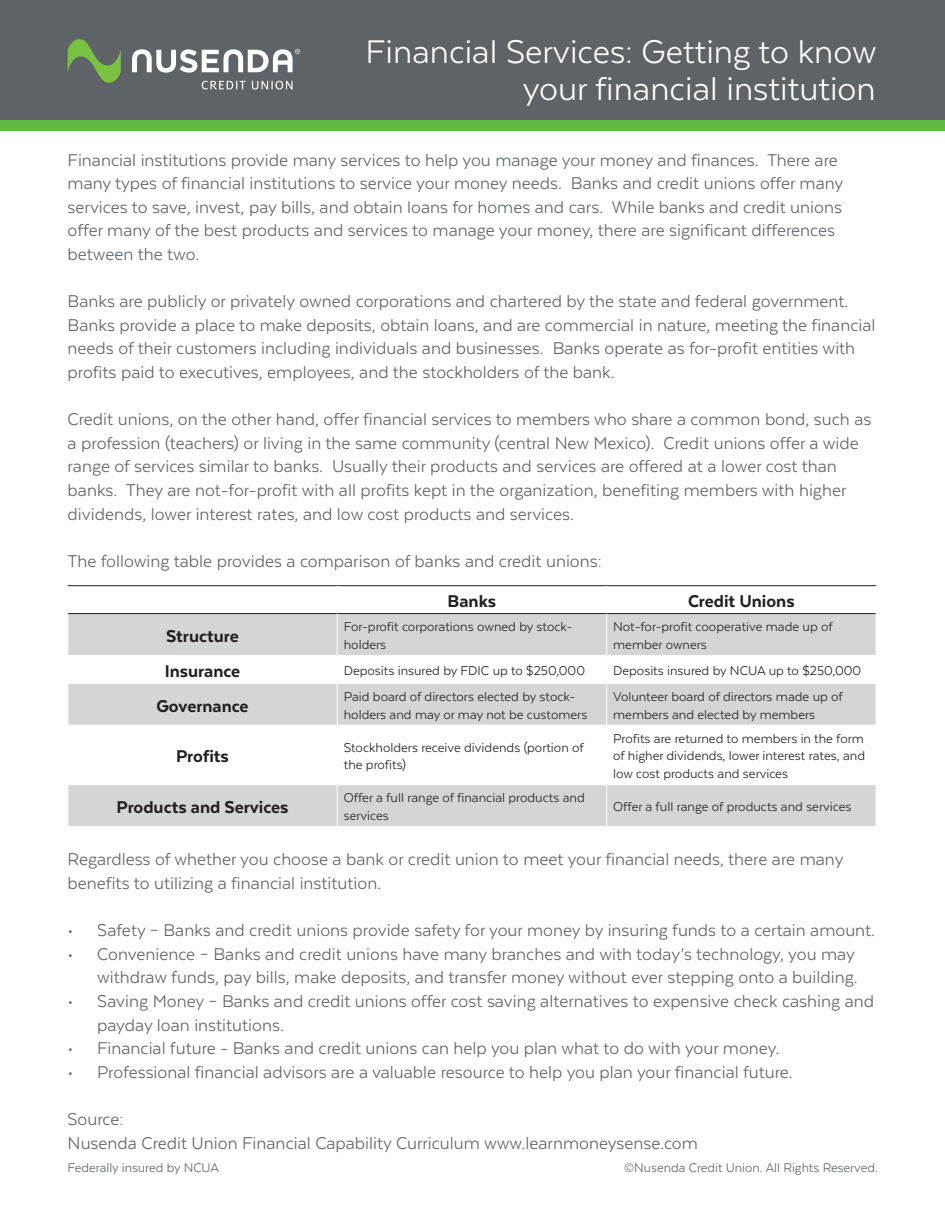
<style>
.page{position:relative;width:945px;height:1215px;background:#fff}
.page>*{position:absolute;margin:0;border:0;box-sizing:border-box;transform-origin:0 0}
.t1{font:37.8px/37.5px "Texta";color:#fff;text-align:right}
.t2{font:19.65px/23.5px "Texta";color:#5e6367}
.t3{font:800 19.65px "Texta";color:#231f20}
.t4{font:14.7px/17.7px "Texta";color:#231f20}
.t5{font:14.55px "Texta";color:#5e6367}
</style>
<div class="page">
<div style="left:0;top:0;width:945px;height:129px;background:#5e6367"></div>
<div style="left:0;top:120px;width:945px;height:10px;background:#60bb46"></div>
<svg style="left:202px;top:81px;width:44px;height:9px"></svg>
<svg style="left:252px;top:81px;width:41px;height:9px"></svg>
<svg style="left:68px;top:39px;width:53px;height:44px"></svg>
<svg style="left:132px;top:49px;width:168px;height:24px"></svg>
<svg style="left:69px;top:614px;width:807px;height:212px;fill:#d4d5d7"></svg>
<hr style="left:337px;top:614px;width:1px;height:41px;background:#fff">
<hr style="left:606px;top:614px;width:1px;height:41px;background:#fff">
<hr style="left:68px;top:655px;width:269px;height:1px;background:#fff">
<hr style="left:337px;top:655px;width:270px;height:1px;background:#fff">
<svg style="left:337px;top:656px;width:1px;height:27px"></svg>
<hr style="left:607px;top:655px;width:269px;height:1px;background:#fff">
<svg style="left:606px;top:656px;width:1px;height:27px"></svg>
<hr style="left:68px;top:683px;width:269px;height:1px;background:#fff">
<hr style="left:337px;top:683px;width:270px;height:1px;background:#fff">
<hr style="left:337px;top:683px;width:1px;height:42px;background:#fff">
<hr style="left:607px;top:683px;width:269px;height:1px;background:#fff">
<hr style="left:606px;top:683px;width:1px;height:42px;background:#fff">
<hr style="left:68px;top:725px;width:269px;height:1px;background:#fff">
<hr style="left:337px;top:725px;width:270px;height:1px;background:#fff">
<hr style="left:337px;top:725px;width:1px;height:60px;background:#fff">
<hr style="left:607px;top:725px;width:269px;height:1px;background:#fff">
<hr style="left:606px;top:725px;width:1px;height:60px;background:#fff">
<hr style="left:68px;top:784px;width:269px;height:1px;background:#fff">
<hr style="left:337px;top:784px;width:270px;height:1px;background:#fff">
<hr style="left:337px;top:785px;width:1px;height:41px;background:#fff">
<hr style="left:607px;top:784px;width:269px;height:1px;background:#fff">
<hr style="left:606px;top:785px;width:1px;height:41px;background:#fff">
<hr style="left:68px;top:585px;width:269px;height:1px;background:#231f20">
<hr style="left:337px;top:585px;width:270px;height:1px;background:#231f20">
<hr style="left:607px;top:585px;width:269px;height:1px;background:#231f20">
<hr style="left:68px;top:613px;width:269px;height:1px;background:#231f20">
<hr style="left:337px;top:613px;width:270px;height:1px;background:#231f20">
<hr style="left:607px;top:613px;width:269px;height:1px;background:#231f20">
<p class="t1" style="left:366px;top:32px;width:512px">Financial Services: Getting to know your financial institution</p>
<p class="t2" style="left:68px;top:148px;width:777px">Financial institutions provide many services to help you manage your money and finances. There are many types of financial institutions to service your money needs. Banks and credit unions offer many services to save, invest, pay bills, and obtain loans for homes and cars. While banks and credit unions offer many of the best products and services to manage your money, there are significant differences between the two.</p>
<p class="t2" style="left:68px;top:289px;width:809px">Banks are publicly or privately owned corporations and chartered by the state and federal government.<br>Banks provide a place to make deposits, obtain loans, and are commercial in nature, meeting the financial needs of their customers including individuals and businesses. Banks operate as for-profit entities with profits paid to executives, employees, and the stockholders of the bank.</p>
<p class="t2" style="left:68px;top:407px;width:805px">Credit unions, on the other hand, offer financial services to members who share a common bond, such as a profession (teachers) or living in the same community (central New Mexico). Credit unions offer a wide range of services similar to banks. Usually their products and services are offered at a lower cost than banks. They are not-for-profit with all profits kept in the organization, benefiting members with higher dividends, lower interest rates, and low cost products and services.</p>
<p class="t2" style="left:68px;top:549px;width:536px">The following table provides a comparison of banks and credit unions:</p>
<p class="t3" style="left:448px;top:591px;width:50px">Banks</p>
<p class="t3" style="left:688px;top:591px;width:108px">Credit Unions</p>
<p class="t3" style="left:166px;top:626px;width:74px">Structure</p>
<p class="t4" style="left:344px;top:618px;width:230px">For-profit corporations owned by stock&shy;holders</p>
<p class="t4" style="left:613px;top:618px;width:221px">Not-for-profit cooperative made up of member owners</p>
<p class="t3" style="left:165px;top:661px;width:77px">Insurance</p>
<p class="t4" style="left:344px;top:661px;width:243px">Deposits insured by FDIC up to $250,000</p>
<p class="t4" style="left:613px;top:661px;width:249px">Deposits insured by NCUA up to $250,000</p>
<p class="t3" style="left:156px;top:696px;width:94px">Governance</p>
<p class="t4" style="left:344px;top:688px;width:245px">Paid board of directors elected by stock&shy;holders and may or may not be customers</p>
<p class="t4" style="left:613px;top:688px;width:231px">Volunteer board of directors made up of members and elected by members</p>
<p class="t3" style="left:176px;top:746px;width:54px">Profits</p>
<p class="t4" style="left:344px;top:738px;width:242px">Stockholders receive dividends (portion of the profits)</p>
<p class="t4" style="left:613px;top:729px;width:254px;text-align:justify">Profits are returned to members in the form of higher dividends, lower interest rates, and low cost products and services</p>
<p class="t3" style="left:116px;top:797px;width:174px">Products and Services</p>
<p class="t4" style="left:344px;top:789px;width:242px">Offer a full range of financial products and services</p>
<p class="t4" style="left:613px;top:798px;width:240px">Offer a full range of products and services</p>
<p class="t2" style="left:68px;top:848px;width:777px">Regardless of whether you choose a bank or credit union to meet your financial needs, there are many benefits to utilizing a financial institution.</p>
<p class="t2" style="left:68px;top:918px;width:809px">• Safety – Banks and credit unions provide safety for your money by insuring funds to a certain amount.</p>
<p class="t2" style="left:68px;top:942px;width:792px;text-align:right">• Convenience – Banks and credit unions have many branches and with today’s technology, you may withdraw funds, pay bills, make deposits, and transfer money without ever stepping onto a building.</p>
<p class="t2" style="left:97px;top:989px;width:779px;text-indent:-29px">• Saving Money – Banks and credit unions offer cost saving alternatives to expensive check cashing and payday loan institutions.</p>
<p class="t2" style="left:68px;top:1036px;width:713px">• Financial future - Banks and credit unions can help you plan what to do with your money.</p>
<p class="t2" style="left:68px;top:1060px;width:727px">• Professional financial advisors are a valuable resource to help you plan your financial future.</p>
<p class="t2" style="left:68px;top:1107px;width:57px">Source:</p>
<p class="t2" style="left:68px;top:1131px;width:632px">Nusenda Credit Union Financial Capability Curriculum www.learnmoneysense.com</p>
<p class="t5" style="left:68px;top:1160px;width:153px">Federally insured by NCUA</p>
<p class="t5" style="left:624px;top:1160px;width:255px">©Nusenda Credit Union. All Rights Reserved.</p>
</div>
